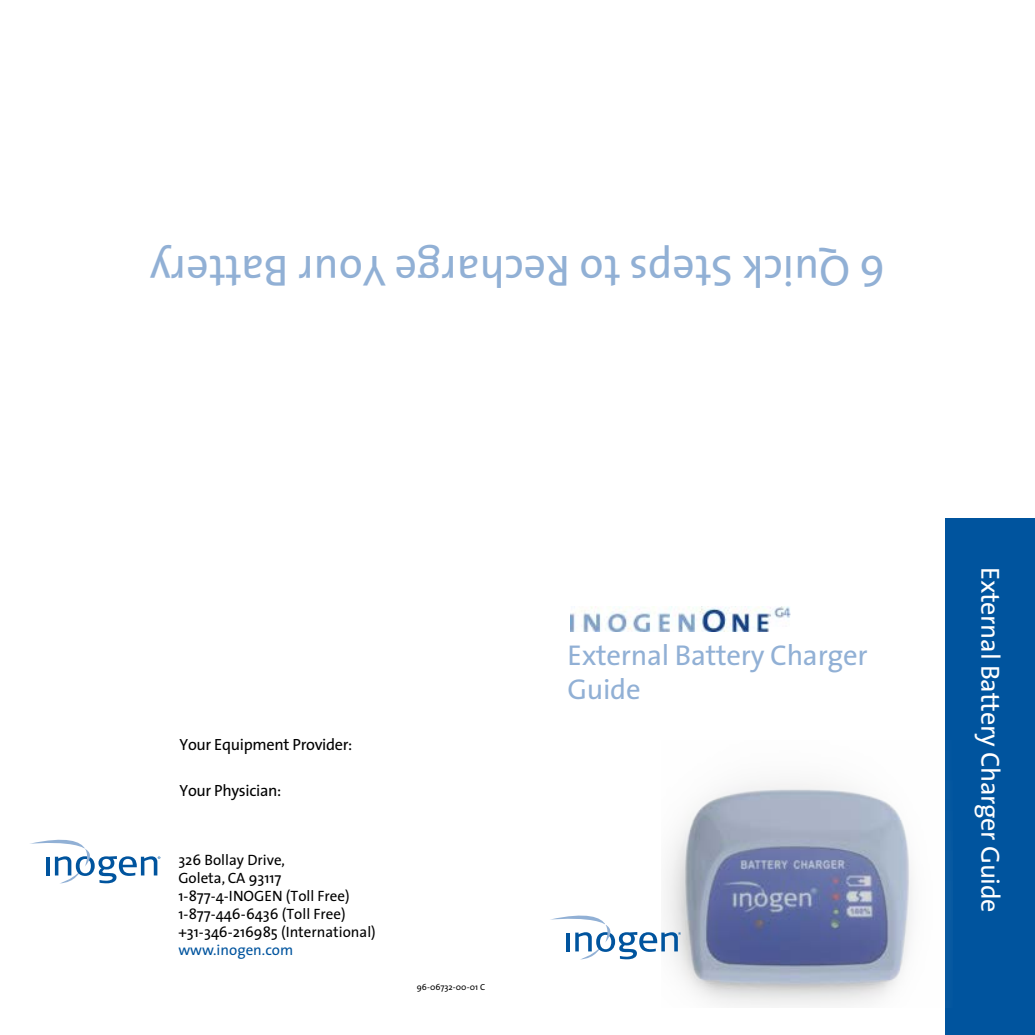
<style>
.page{position:relative;width:1035px;height:1035px;background:#fff}
.page>*{position:absolute;margin:0;border:0;box-sizing:border-box;transform-origin:0 0}
.t1{font:43.75px "The Sans";color:#91b0d5}
.t2{font:28.75px/34.5px "The Sans";letter-spacing:-.01em;color:#91b0d5}
.t3{font:26.25px "The Sans";letter-spacing:-.01em;color:#fff}
.t4{font:16.25px "The Sans";letter-spacing:-.02em;color:#000}
.t5{font:15px/18px "The Sans";color:#000}
.t6{font:15px "The Sans";color:#00549e}
.t7{font:8.75px "The Sans";color:#000}
</style>
<div class="page">
<img style="left:570px;top:607px;width:220px;height:24px">
<div style="left:945px;top:518px;width:90px;height:517px;background:#00549e"></div>
<svg style="left:30px;top:839px;width:130px;height:44px"></svg>
<img style="left:666px;top:783px;width:281px;height:223px">
<svg style="left:550px;top:903px;width:131px;height:56px"></svg>
<h1 class="t1" style="left:885px;top:307px;width:737px;rotate:-180deg">6 Quick Steps to Recharge Your Battery</h1>
<p class="t4" style="left:180px;top:731px;width:174px">Your Equipment Provider:</p>
<p class="t4" style="left:180px;top:777px;width:103px">Your Physician:</p>
<p class="t5" style="left:178px;top:851px;width:199px">326 Bollay Drive,<br>Goleta, CA 93117<br>1-877-4-INOGEN (Toll Free)<br>1-877-446-6436 (Toll Free) +31-346-216985 (International)</p>
<p class="t6" style="left:178px;top:938px;width:116px">www.inogen.com</p>
<p class="t7" style="left:417px;top:980px;width:70px">96-06732-00-01 C</p>
<h2 class="t2" style="left:568px;top:637px;width:302px">External Battery Charger<br>Guide</h2>
<h3 class="t3" style="left:1012px;top:567px;width:348px;rotate:90deg">External Battery Charger Guide</h3>
</div>
